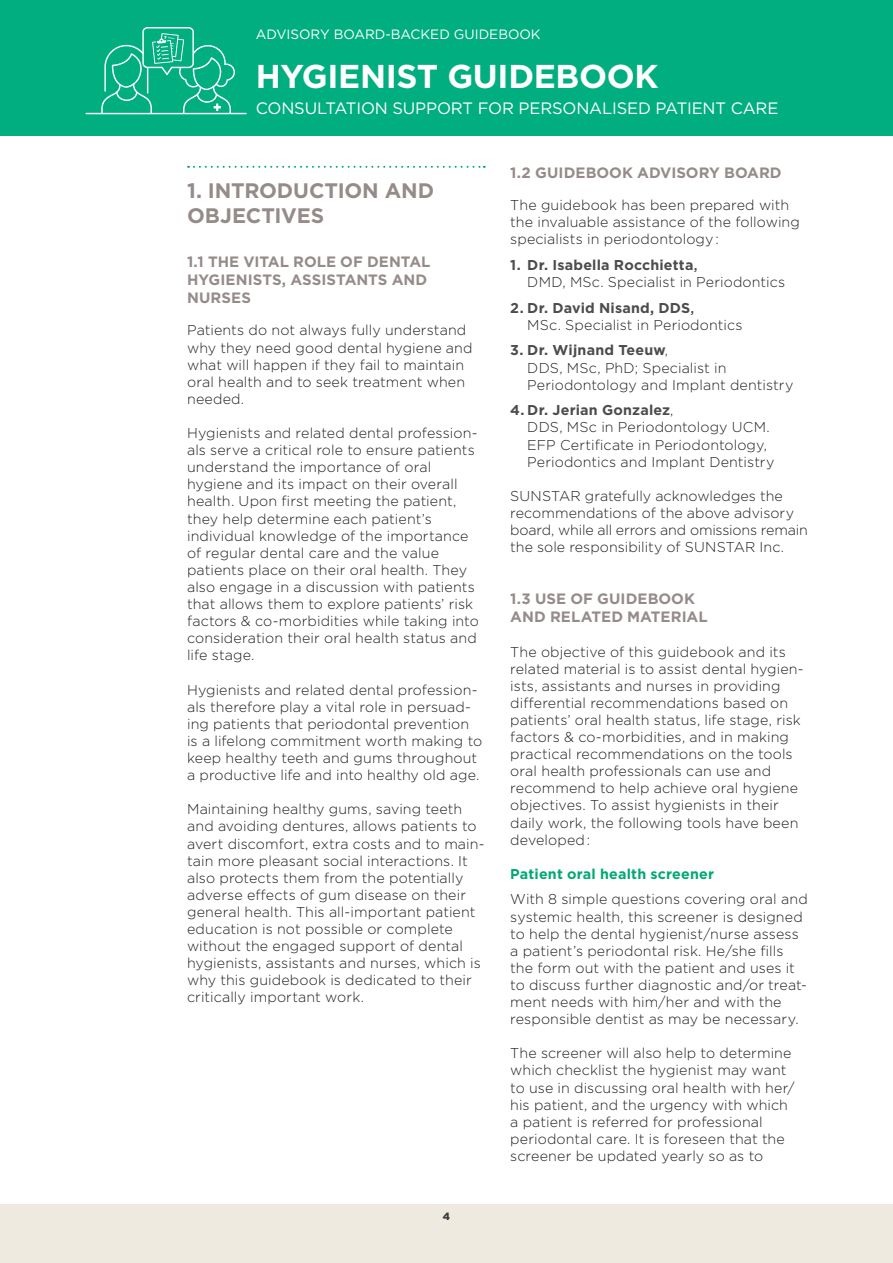
<style>
.page{position:relative;width:893px;height:1263px;background:#fff}
.page>*{position:absolute;margin:0;border:0;box-sizing:border-box;transform-origin:0 0}
.t1{font:700 33px "Gotham";letter-spacing:-.01em;color:#fff}
.TITRE{font:700 21px/25.2px "Gotham";letter-spacing:-.005em;color:#958c8a}
.t2{font:16.5px "Gotham";letter-spacing:-.01em;color:#fff}
.t3{font:700 15px/18px "Gotham";color:#958c8a}
.Bullet_point{font:300 14.25px/17.1px "Gotham";letter-spacing:.005em;color:#231f20}
.t4{font:700 14.25px "Gotham";letter-spacing:.015em;color:#00a974}
.t5{font:13.5px "Gotham";color:#fff}
.t6{font:900 10.5px "Gotham";color:#3e3e3f}
.s1{font-weight:700;color:#4b4c4d}
.s2{font-weight:500;color:#4b4c4d}
</style>
<div class="page">
<div style="left:0;top:0;width:893px;height:136px;background:#00ae80"></div>
<div style="left:0;top:1204px;width:893px;height:59px;background:#efeae0"></div>
<svg style="left:85px;top:27px;width:162px;height:87px"></svg>
<svg style="left:188px;top:166px;width:297px;height:2px"></svg>
<p class="t5" style="left:256px;top:25px;width:286px">ADVISORY BOARD-BACKED GUIDEBOOK</p>
<h1 class="t1" style="left:256px;top:54px;width:404px">HYGIENIST GUIDEBOOK</h1>
<p class="t2" style="left:256px;top:97px;width:524px">CONSULTATION SUPPORT FOR PERSONALISED PATIENT CARE</p>
<p class="TITRE" style="left:187px;top:177px;width:248px">1. INTRODUCTION AND<br>OBJECTIVES</p>
<p class="t3" style="left:187px;top:253px;width:245px">1.1 THE VITAL ROLE OF DENTAL<br>HYGIENISTS, ASSISTANTS AND<br>NURSES</p>
<p class="Bullet_point" style="left:187px;top:321px;width:287px">Patients do not always fully understand why they need good dental hygiene and what will happen if they fail to maintain oral health and to seek treatment when needed.</p>
<p class="Bullet_point" style="left:187px;top:424px;width:293px">Hygienists and related dental profession&shy;als serve a critical role to ensure patients understand the importance of oral hygiene and its impact on their overall health. Upon first meeting the patient, they help determine each patient’s individual knowledge of the importance of regular dental care and the value patients place on their oral health. They also engage in a discussion with patients that allows them to explore patients’ risk factors &amp; co-morbidities while taking into consideration their oral health status and life stage.</p>
<p class="Bullet_point" style="left:187px;top:681px;width:297px">Hygienists and related dental profession&shy;als therefore play a vital role in persuad&shy;ing patients that periodontal prevention is a lifelong commitment worth making to keep healthy teeth and gums throughout a productive life and into healthy old age.</p>
<p class="Bullet_point" style="left:187px;top:800px;width:299px">Maintaining healthy gums, saving teeth and avoiding dentures, allows patients to avert discomfort, extra costs and to main&shy;tain more pleasant social interactions. It also protects them from the potentially adverse effects of gum disease on their general health. This all-important patient education is not possible or complete without the engaged support of dental hygienists, assistants and nurses, which is why this guidebook is dedicated to their critically important work.</p>
<p class="t6" style="left:443px;top:1209px;width:9px">4</p>
<p class="t3" style="left:510px;top:163px;width:273px">1.2 GUIDEBOOK ADVISORY BOARD</p>
<p class="Bullet_point" style="left:510px;top:196px;width:291px">The guidebook has been prepared with the invaluable assistance of the following specialists in periodontology :</p>
<p class="Bullet_point" style="left:527px;top:256px;width:259px;text-indent:-17px"><span class="s1">1. Dr. Isabella Rocchietta</span><span class="s2">,<br></span>DMD, MSc. Specialist in Periodontics</p>
<p class="Bullet_point" style="left:527px;top:299px;width:217px;text-indent:-17px"><span class="s1">2. Dr. David Nisand, DDS</span><span class="s2">,<br></span>MSc. Specialist in Periodontics</p>
<p class="Bullet_point" style="left:527px;top:341px;width:268px;text-indent:-17px"><span class="s1">3. Dr. Wijnand Teeuw</span>,<br>DDS, MSc, PhD; Specialist in<br>Periodontology and Implant dentistry</p>
<p class="Bullet_point" style="left:527px;top:401px;width:249px;text-indent:-17px"><span class="s1">4. Dr. Jerian Gonzalez</span>,<br>DDS, MSc in Periodontology UCM.<br>EFP Certificate in Periodontology,<br>Periodontics and Implant Dentistry</p>
<p class="Bullet_point" style="left:510px;top:487px;width:299px">SUNSTAR gratefully acknowledges the recommendations of the above advisory board, while all errors and omissions remain the sole responsibility of SUNSTAR Inc.</p>
<p class="t3" style="left:510px;top:590px;width:199px">1.3 USE OF GUIDEBOOK<br>AND RELATED MATERIAL</p>
<p class="Bullet_point" style="left:510px;top:642px;width:295px">The objective of this guidebook and its related material is to assist dental hygien&shy;ists, assistants and nurses in providing differential recommendations based on patients’ oral health status, life stage, risk factors &amp; co-morbidities, and in making practical recommendations on the tools oral health professionals can use and recommend to help achieve oral hygiene objectives. To assist hygienists in their daily work, the following tools have been developed :</p>
<p class="t4" style="left:510px;top:864px;width:205px">Patient oral health screener</p>
<p class="Bullet_point" style="left:510px;top:890px;width:299px">With 8 simple questions covering oral and systemic health, this screener is designed to help the dental hygienist/nurse assess a patient’s periodontal risk. He/she fills the form out with the patient and uses it to discuss further diagnostic and/or treat&shy;ment needs with him/her and with the responsible dentist as may be necessary.</p>
<p class="Bullet_point" style="left:510px;top:1044px;width:286px">The screener will also help to determine which checklist the hygienist may want to use in discussing oral health with her/ his patient, and the urgency with which a patient is referred for professional periodontal care. It is foreseen that the screener be updated yearly so as to</p>
</div>
